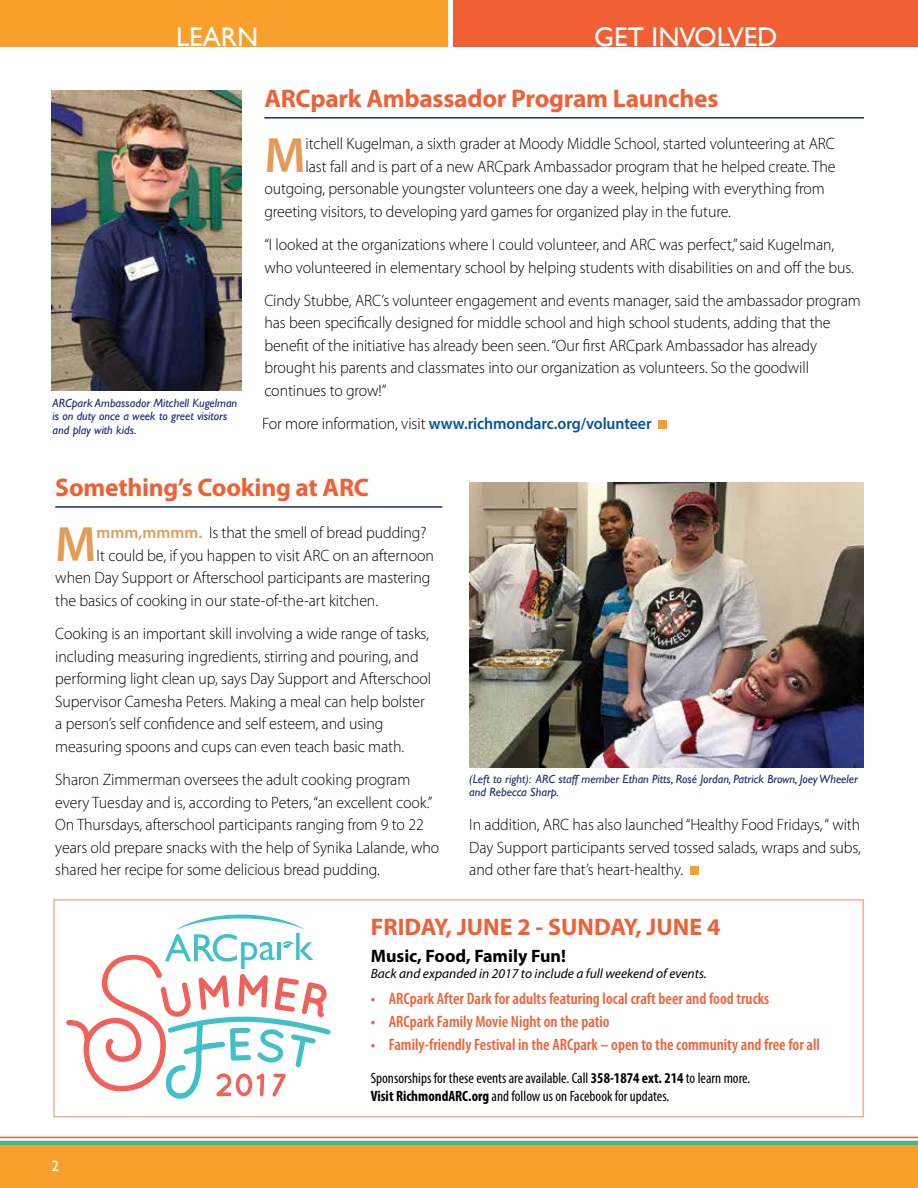
<style>
.page{position:relative;width:918px;height:1188px;background:#fff}
.page>*{position:absolute;margin:0;border:0;box-sizing:border-box;transform-origin:0 0}
.t1{font:600 49.95px "Myriad Pro";color:#e39c56}
.t2{font:27px "Gill Sans";color:#fff}
.t3{font:700 25.5px "Myriad Pro";letter-spacing:-.01em;color:#f16035}
.t4{font:700 24px "Myriad Pro";color:#f16035}
.t5{font:700 18px "Myriad Pro";color:#000}
.t6{font:300 16.5px/22.5px "Myriad Pro";letter-spacing:-.005em;color:#000;scale:.96 1}
.t7{font:600 condensed 16.5px "Myriad Pro";color:#f16035}
.t8{font:600 16.5px "Myriad Pro";letter-spacing:-.005em;color:#00549e;scale:.96 1}
.t9{font:condensed 15px/18px "Myriad Pro";color:#000}
.t10{font:15px "Gill Sans";color:#fff}
.t11{font:italic 13.5px "Myriad Pro";color:#000}
.t12{font:italic 12px/13.5px "Gill Sans";color:#1c2674}
.s1{font-weight:300;color:#000}
.s2{font-weight:600;color:#e39c56}
.s3{font-weight:700}
</style>
<div class="page">
<div style="left:0;top:1145px;width:918px;height:43px;background:#f99f2c"></div>
<hr style="left:0;top:1141px;width:918px;height:4px;background:#45b697">
<hr style="left:0;top:1137px;width:918px;height:1px;background:#f16035">
<div style="left:0;top:0;width:448px;height:46px;background:#f99f2c"></div>
<div style="left:454px;top:0;width:464px;height:46px;background:#f16035"></div>
<hr style="left:264px;top:117px;width:600px;height:2px;background:#1c2674">
<div style="left:658px;top:420px;width:9px;height:9px;background:#f99f2c"></div>
<hr style="left:55px;top:506px;width:387px;height:2px;background:#1c2674">
<img style="left:469px;top:482px;width:395px;height:285px">
<img style="left:52px;top:90px;width:190px;height:301px">
<div style="left:690px;top:866px;width:9px;height:9px;background:#f99f2c"></div>
<svg style="left:66px;top:915px;width:265px;height:184px"></svg>
<h2 class="t2" style="left:176px;top:21px;width:84px">LEARN</h2>
<h2 class="t2" style="left:594px;top:21px;width:185px">GET INVOLVED</h2>
<p class="t12" style="left:52px;top:396px;width:186px">ARCpark Ambassador Mitchell Kugelman is on duty once a week to greet visitors and play with kids.</p>
<h3 class="t3" style="left:264px;top:81px;width:456px">ARCpark Ambassador Program Launches</h3>
<h1 class="t1" style="left:264px;top:123px;width:43px">M</h1>
<p class="t6" style="left:306px;top:132px;width:553px">itchell Kugelman, a sixth grader at Moody Middle School, started volunteering at ARC</p>
<p class="t6" style="left:306px;top:155px;width:554px">last fall and is part of a new ARCpark Ambassador program that he helped create. The</p>
<p class="t6" style="left:264px;top:177px;width:585px">outgoing, personable youngster volunteers one day a week, helping with everything from</p>
<p class="t6" style="left:264px;top:200px;width:488px">greeting visitors, to developing yard games for organized play in the future.</p>
<p class="t6" style="left:264px;top:233px;width:616px">“I looked at the organizations where I could volunteer, and ARC was perfect,” said Kugelman, who volunteered in elementary school by helping students with disabilities on and off the bus.</p>
<p class="t6" style="left:264px;top:289px;width:623px">Cindy Stubbe, ARC’s volunteer engagement and events manager, said the ambassador program has been specifically designed for middle school and high school students, adding that the benefit of the initiative has already been seen. “Our first ARCpark Ambassador has already brought his parents and classmates into our organization as volunteers. So the goodwill continues to grow!”</p>
<p class="t8" style="left:262px;top:413px;width:407px"><span class="s1">For more information, visit</span> www.richmondarc.org/volunteer</p>
<h3 class="t3" style="left:55px;top:470px;width:315px">Something’s Cooking at ARC</h3>
<h1 class="t1" style="left:55px;top:512px;width:43px">M</h1>
<p class="t6" style="left:97px;top:522px;width:345px"><span class="s2">mmm,mmmm.</span> Is that the smell of bread pudding?</p>
<p class="t6" style="left:97px;top:544px;width:353px">It could be, if you happen to visit ARC on an afternoon</p>
<p class="t6" style="left:55px;top:567px;width:392px">when Day Support or Afterschool participants are mastering</p>
<p class="t6" style="left:55px;top:589px;width:338px">the basics of cooking in our state-of-the-art kitchen.</p>
<p class="t6" style="left:55px;top:622px;width:393px">Cooking is an important skill involving a wide range of tasks, including measuring ingredients, stirring and pouring, and performing light clean up, says Day Support and Afterschool Supervisor Camesha Peters. Making a meal can help bolster a person’s self confidence and self esteem, and using measuring spoons and cups can even teach basic math.</p>
<p class="t6" style="left:55px;top:768px;width:401px">Sharon Zimmerman oversees the adult cooking program every Tuesday and is, according to Peters, “an excellent cook.” On Thursdays, afterschool participants ranging from 9 to 22 years old prepare snacks with the help of Synika Lalande, who shared her recipe for some delicious bread pudding.</p>
<p class="t12" style="left:469px;top:772px;width:390px">(Left to right): ARC staff member Ethan Pitts, Rosé Jordan, Patrick Brown, Joey Wheeler and Rebecca Sharp.</p>
<p class="t6" style="left:469px;top:814px;width:410px;text-align:justify">In addition, ARC has also launched “Healthy Food Fridays, “ with Day Support participants served tossed salads, wraps and subs, and other fare that’s heart-healthy.</p>
<h3 class="t4" style="left:371px;top:911px;width:351px">FRIDAY, JUNE 2 - SUNDAY, JUNE 4</h3>
<p class="t10" style="left:52px;top:1157px;width:9px">2</p>
<p class="t5" style="left:371px;top:944px;width:197px">Music, Food, Family Fun!</p>
<p class="t11" style="left:371px;top:967px;width:337px">Back and expanded in 2017 to include a full weekend of events.</p>
<p class="t7" style="left:371px;top:990px;width:400px">• ARCpark After Dark for adults featuring local craft beer and food trucks</p>
<p class="t7" style="left:371px;top:1013px;width:240px">• ARCpark Family Movie Night on the patio</p>
<p class="t7" style="left:371px;top:1035px;width:451px">• Family-friendly Festival in the ARCpark – open to the community and free for all</p>
<p class="t9" style="left:371px;top:1069px;width:381px">Sponsorships for these events are available. Call <span class="s3">358-1874 ext. 214</span> to learn more.<br><span class="s3">Visit RichmondARC.org</span> and follow us on Facebook for updates.</p>
</div>
